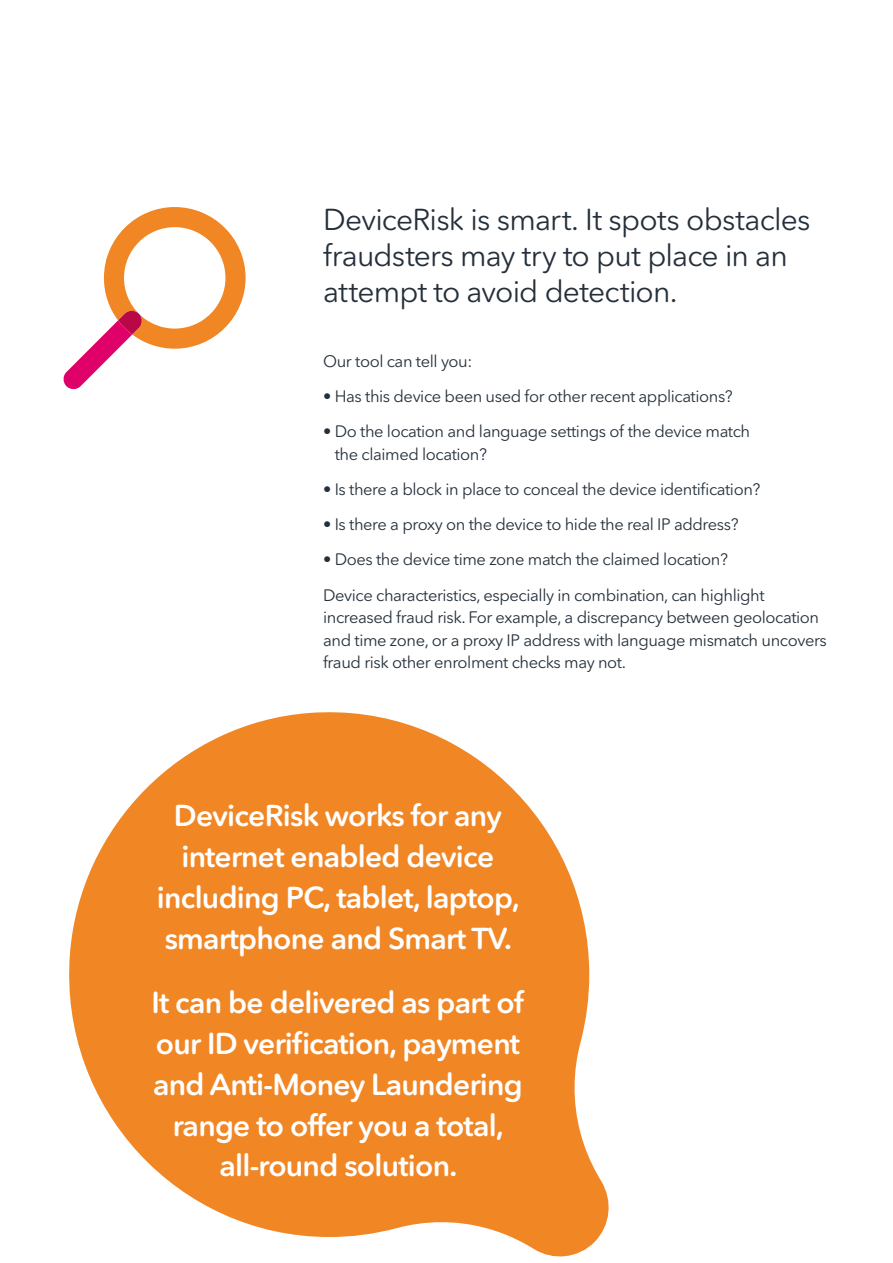
<style>
.page{position:relative;width:893px;height:1263px;background:#fff}
.page>*{position:absolute;margin:0;border:0;box-sizing:border-box;transform-origin:0 0}
.t1{font:600 30px/40.8px "Avenir Next Rounded Std";letter-spacing:-.025em;color:#fff;text-align:center}
.t2{font:30px/36px "Avenir Next Rounded Std";letter-spacing:-.025em;color:#25303b}
.t3{font:16.5px/22.5px "Avenir Next Rounded Std";letter-spacing:-.025em;color:#25303b}
</style>
<div class="page">
<svg style="left:69px;top:712px;width:540px;height:545px;fill:#f18625"></svg>
<svg style="left:63px;top:207px;width:183px;height:182px"></svg>
<h1 class="t2" style="left:323px;top:201px;width:489px">DeviceRisk is smart. It spots obstacles fraudsters may try to put place in an attempt to avoid detection.</h1>
<p class="t3" style="left:323px;top:350px;width:151px">Our tool can tell you:</p>
<p class="t3" style="left:323px;top:385px;width:411px">• Has this device been used for other recent applications?</p>
<p class="t3" style="left:335px;top:420px;width:417px;text-indent:-12px">• Do the location and language settings of the device match the claimed location?</p>
<p class="t3" style="left:323px;top:478px;width:439px">• Is there a block in place to conceal the device identification?</p>
<p class="t3" style="left:323px;top:513px;width:417px">• Is there a proxy on the device to hide the real IP address?</p>
<p class="t3" style="left:323px;top:542px;width:443px;line-height:35.2px">• Does the device time zone match the claimed location?<br>Device characteristics, especially in combination, can highlight</p>
<p class="t3" style="left:323px;top:606px;width:505px">increased fraud risk. For example, a discrepancy between geolocation and time zone, or a proxy IP address with language mismatch uncovers fraud risk other enrolment checks may not.</p>
<h1 class="t1" style="left:157px;top:795px;width:365px">DeviceRisk works for any internet enabled device including PC, tablet, laptop, smartphone and Smart TV.</h1>
<h1 class="t1" style="left:151px;top:982px;width:374px">It can be delivered as part of our ID verification, payment and Anti-Money Laundering range to offer you a total, all-round solution.</h1>
</div>
